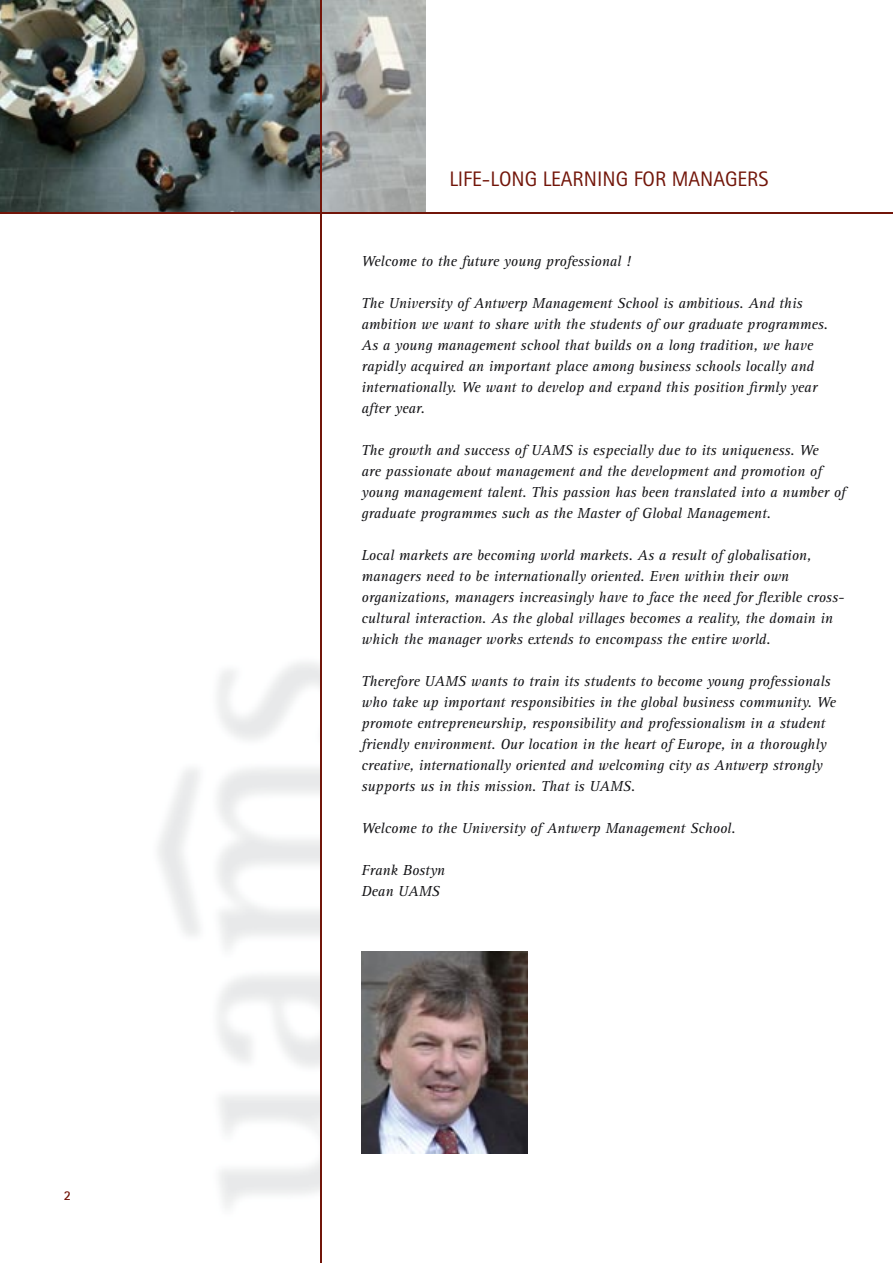
<style>
.page{position:relative;width:893px;height:1263px;background:#fff}
.page>*{position:absolute;margin:0;border:0;box-sizing:border-box;transform-origin:0 0}
.t1{font:21px "Rotis Sans Serif";color:#721509}
.t2{font:italic 15px/21px "Rotis Serif";color:#141417}
.t3{font:700 13.5px "Rotis Sans Serif";color:#721509}
</style>
<div class="page">
<img style="left:0;top:0;width:426px;height:213px">
<img style="left:322px;top:0;width:103px;height:213px">
<hr style="left:0;top:213px;width:893px;height:1px;background:#721509">
<hr style="left:320px;top:0;width:2px;height:1263px;background:#721509">
<img style="left:361px;top:951px;width:166px;height:203px">
<p class="t3" style="left:64px;top:1187px;width:9px">2</p>
<h1 class="t1" style="left:449px;top:167px;width:321px">LIFE-LONG LEARNING FOR MANAGERS</h1>
<p class="t2" style="left:361px;top:251px;width:271px">Welcome to the future young professional !</p>
<p class="t2" style="left:361px;top:293px;width:468px">The University of Antwerp Management School is ambitious. And this ambition we want to share with the students of our graduate programmes.<br>As a young management school that builds on a long tradition, we have rapidly acquired an important place among business schools locally and internationally. We want to develop and expand this position firmly year after year.</p>
<p class="t2" style="left:361px;top:440px;width:486px">The growth and success of UAMS is especially due to its uniqueness. We<br>are passionate about management and the development and promotion of young management talent. This passion has been translated into a number of graduate programmes such as the Master of Global Management.</p>
<p class="t2" style="left:361px;top:545px;width:484px">Local markets are becoming world markets. As a result of globalisation, managers need to be internationally oriented. Even within their own organizations, managers increasingly have to face the need for flexible cross&shy;cultural interaction. As the global villages becomes a reality, the domain in which the manager works extends to encompass the entire world.</p>
<p class="t2" style="left:361px;top:671px;width:476px">Therefore UAMS wants to train its students to become young professionals who take up important responsibities in the global business community. We promote entrepreneurship, responsibility and professionalism in a student friendly environment. Our location in the heart of Europe, in a thoroughly creative, internationally oriented and welcoming city as Antwerp strongly supports us in this mission. That is UAMS.</p>
<p class="t2" style="left:361px;top:818px;width:376px">Welcome to the University of Antwerp Management School.</p>
<p class="t2" style="left:361px;top:860px;width:85px">Frank Bostyn<br>Dean UAMS</p>
</div>
